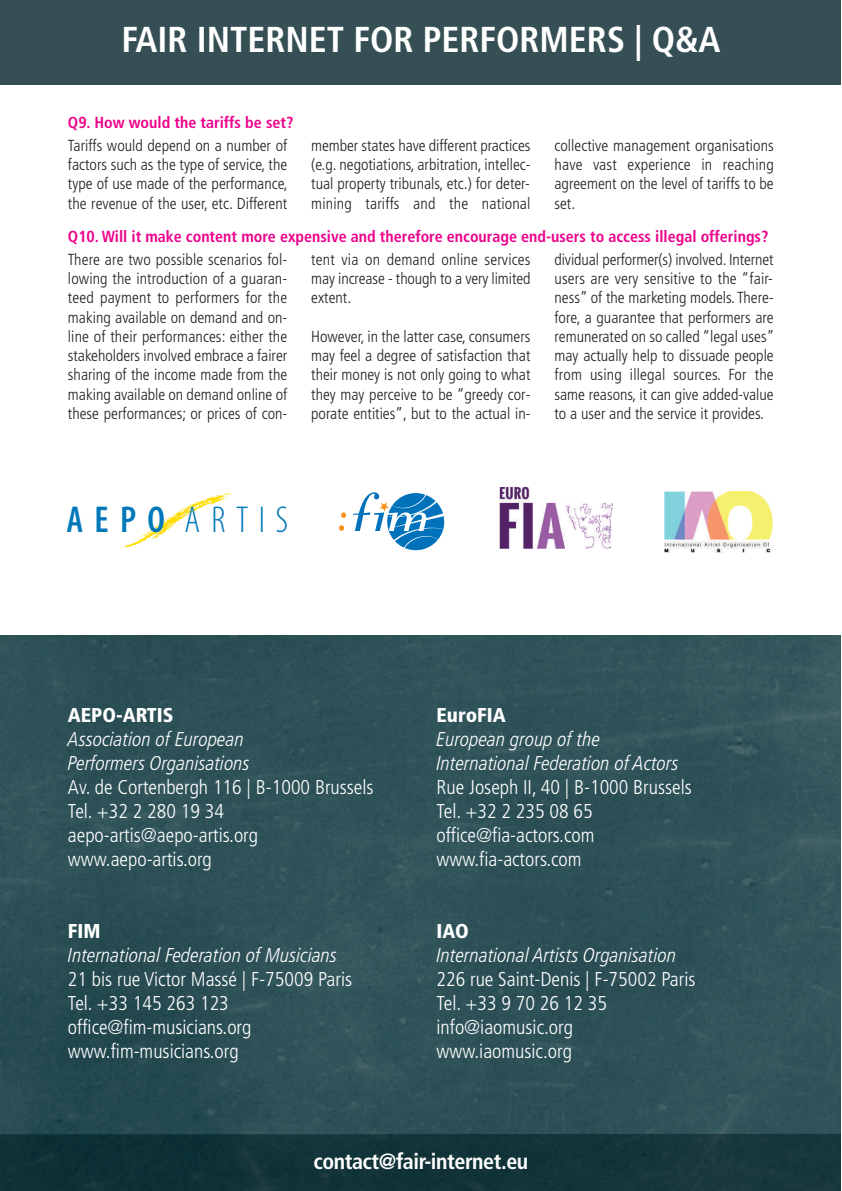
<style>
.page{position:relative;width:842px;height:1191px;background:#fff}
.page>*{position:absolute;margin:0;border:0;box-sizing:border-box;transform-origin:0 0}
.t1{font:300 condensed 37.6px "Myriad Pro";letter-spacing:.28em;color:#0078ba}
.t2{font:700 condensed 36px "Frutiger";color:#fff}
.t3{font:700 condensed 22px "Frutiger";letter-spacing:-.02em;color:#fff}
.t4{font:300 condensed 20px/24px "Frutiger";color:#fff}
.t5{font:italic 300 condensed 20px/24px "Frutiger LT Pro";color:#fff}
.t6{font:900 condensed 20px "Frutiger";color:#fff}
.t7{font:300 condensed 16px/19.2px "Frutiger";color:#231f20;text-align:justify}
.t8{font:700 condensed 16px "Frutiger";color:#ed028c}
.s1{font-weight:600}
</style>
<div class="page">
<img style="left:0;top:635px;width:840px;height:498px">
<img style="left:0;top:1133px;width:840px;height:58px">
<div style="left:0;top:1px;width:840px;height:84px;background:#354f55"></div>
<svg style="left:339px;top:492px;width:106px;height:59px"></svg>
<img style="left:499px;top:487px;width:113px;height:61px">
<svg style="left:124px;top:493px;width:107px;height:55px"></svg>
<img style="left:665px;top:491px;width:107px;height:61px">
<h2 class="t2" style="left:121px;top:18px;width:600px">FAIR INTERNET FOR PERFORMERS | Q&amp;A</h2>
<p class="t8" style="left:68px;top:113px;width:227px">Q9. How would the tariffs be set?</p>
<p class="t7" style="left:68px;top:136px;width:221px">Tariffs would depend on a number of factors such as the type of service, the type of use made of the performance, the revenue of the user, etc. Different</p>
<p class="t7" style="left:311px;top:136px;width:221px">member states have different practices (e.g. negotiations, arbitration, intellec&shy;tual property tribunals, etc.) for deter&shy;mining tariffs and the national</p>
<p class="t7" style="left:554px;top:136px;width:221px">collective management organisations have vast experience in reaching agreement on the level of tariffs to be set.</p>
<p class="t8" style="left:68px;top:227px;width:702px">Q10. Will it make content more expensive and therefore encourage end-users to access illegal offerings?</p>
<p class="t7" style="left:68px;top:250px;width:221px">There are two possible scenarios fol&shy;lowing the introduction of a guaran&shy;teed payment to performers for the making available on demand and on&shy;line of their performances: either the stakeholders involved embrace a fairer sharing of the income made from the making available on demand online of these performances; or prices of con-</p>
<p class="t7" style="left:311px;top:250px;width:221px">tent via on demand online services may increase - though to a very limited extent.</p>
<p class="t7" style="left:554px;top:250px;width:221px">dividual performer(s) involved. Internet users are very sensitive to the “fair&shy;ness” of the marketing models. There&shy;fore, a guarantee that performers are remunerated on so called “legal uses” may actually help to dissuade people from using illegal sources. For the same reasons, it can give added-value to a user and the service it provides.</p>
<p class="t7" style="left:311px;top:327px;width:221px">However, in the latter case, consumers may feel a degree of satisfaction that their money is not only going to what they may perceive to be “greedy cor&shy;porate entities”, but to the actual in-</p>
<h1 class="t1" style="left:67px;top:500px;width:223px"><span class="s1">AEPO</span> ARTIS</h1>
<p class="t6" style="left:68px;top:703px;width:107px">AEPO-ARTIS</p>
<p class="t5" style="left:68px;top:727px;width:183px">Association of European<br>Performers Organisations</p>
<p class="t4" style="left:68px;top:775px;width:307px">Av. de Cortenbergh 116 | B-1000 Brussels<br>Tel. +32 2 280 19 34 aepo-artis@aepo-artis.org www.aepo-artis.org</p>
<p class="t6" style="left:68px;top:919px;width:34px">FIM</p>
<p class="t5" style="left:68px;top:943px;width:271px">International Federation of Musicians</p>
<p class="t4" style="left:68px;top:967px;width:286px">21 bis rue Victor Massé | F-75009 Paris<br>Tel. +33 145 263 123 office@fim-musicians.org www.fim-musicians.org</p>
<p class="t6" style="left:436px;top:703px;width:71px">EuroFIA</p>
<p class="t5" style="left:436px;top:727px;width:244px">European group of the<br>International Federation of Actors</p>
<p class="t4" style="left:436px;top:775px;width:257px">Rue Joseph II, 40 | B-1000 Brussels<br>Tel. +32 2 235 08 65 office@fia-actors.com www.fia-actors.com</p>
<p class="t6" style="left:436px;top:919px;width:34px">IAO</p>
<p class="t5" style="left:436px;top:943px;width:241px">International Artists Organisation</p>
<p class="t4" style="left:436px;top:967px;width:260px">226 rue Saint-Denis | F-75002 Paris<br>Tel. +33 9 70 26 12 35 info@iaomusic.org www.iaomusic.org</p>
<h3 class="t3" style="left:313px;top:1147px;width:216px">contact@fair-internet.eu</h3>
</div>
